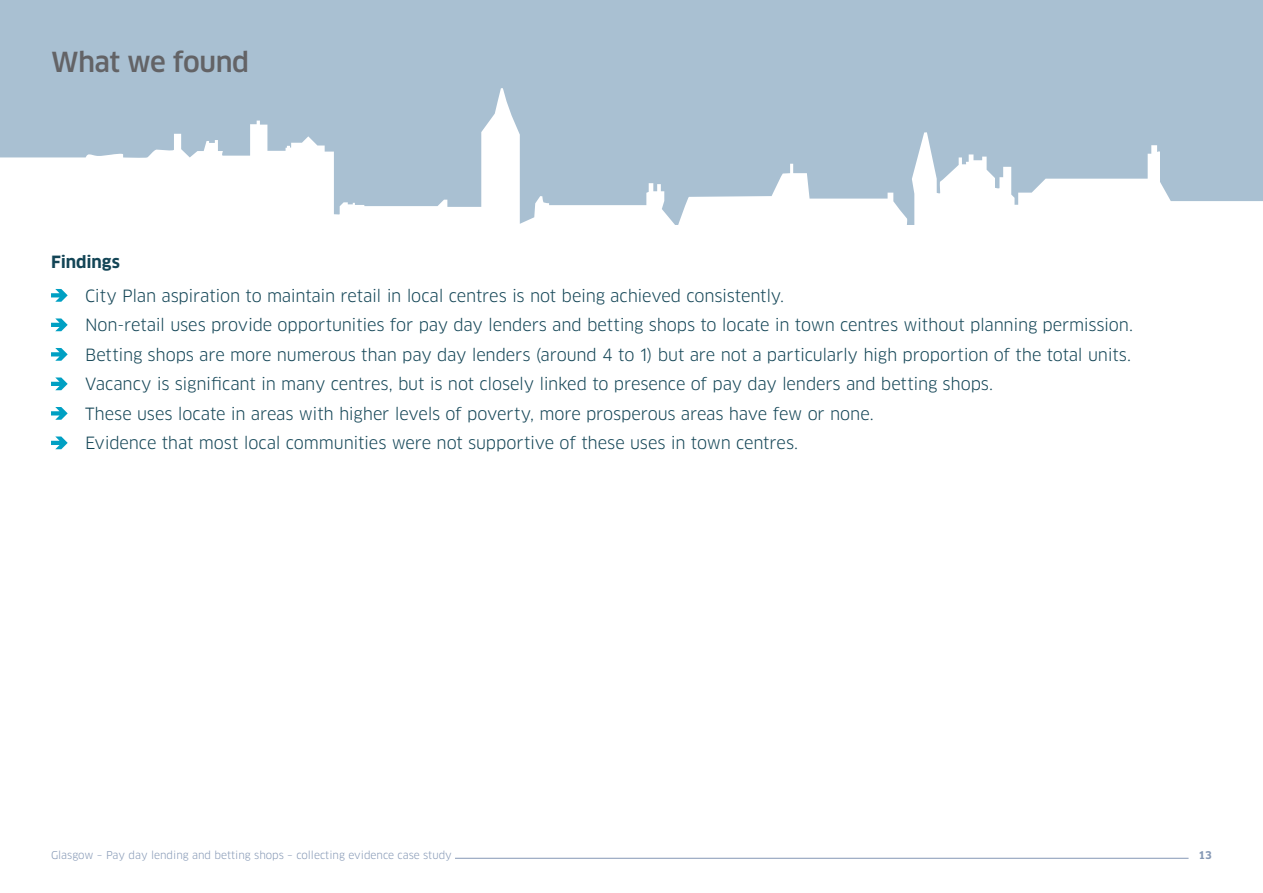
<style>
.page{position:relative;width:1263px;height:893px;background:#fff}
.page>*{position:absolute;margin:0;border:0;box-sizing:border-box;transform-origin:0 0}
.t1{font:500 27px "Clan";letter-spacing:-.02em;color:#636366}
.t2{font:16.5px/29.5px "Clan LF";letter-spacing:-.015em;color:#134556}
.t3{font:700 16.5px "Clan";letter-spacing:-.005em;color:#134556}
.t4{font:10.5px "Clan LF";color:#8598b5}
.t5{font:700 10.5px "Clan";color:#8598b5}
</style>
<div class="page">
<hr style="left:455px;top:858px;width:733px;height:1px;background:#8598b5">
<div style="left:0;top:0;width:1263px;height:230px;background:#a9c0d2"></div>
<svg style="left:0;top:88px;width:1263px;height:142px"></svg>
<svg style="left:51px;top:289px;width:17px;height:13px"></svg>
<svg style="left:51px;top:318px;width:17px;height:13px"></svg>
<svg style="left:51px;top:348px;width:17px;height:13px"></svg>
<svg style="left:51px;top:377px;width:17px;height:13px"></svg>
<svg style="left:51px;top:407px;width:17px;height:13px"></svg>
<svg style="left:51px;top:436px;width:17px;height:13px"></svg>
<h1 class="t1" style="left:51px;top:45px;width:200px">What we found</h1>
<p class="t3" style="left:51px;top:252px;width:70px">Findings</p>
<p class="t2" style="left:85px;top:281px;width:1049px">City Plan aspiration to maintain retail in local centres is not being achieved consistently.<br>Non-retail uses provide opportunities for pay day lenders and betting shops to locate in town centres without planning permission.<br>Betting shops are more numerous than pay day lenders (around 4 to 1) but are not a particularly high proportion of the total units.<br>Vacancy is significant in many centres, but is not closely linked to presence of pay day lenders and betting shops.<br>These uses locate in areas with higher levels of poverty, more prosperous areas have few or none.<br>Evidence that most local communities were not supportive of these uses in town centres.</p>
<p class="t4" style="left:51px;top:848px;width:402px">Glasgow – Pay day lending and betting shops – collecting evidence case study</p>
<p class="t5" style="left:1198px;top:848px;width:15px">13</p>
</div>
